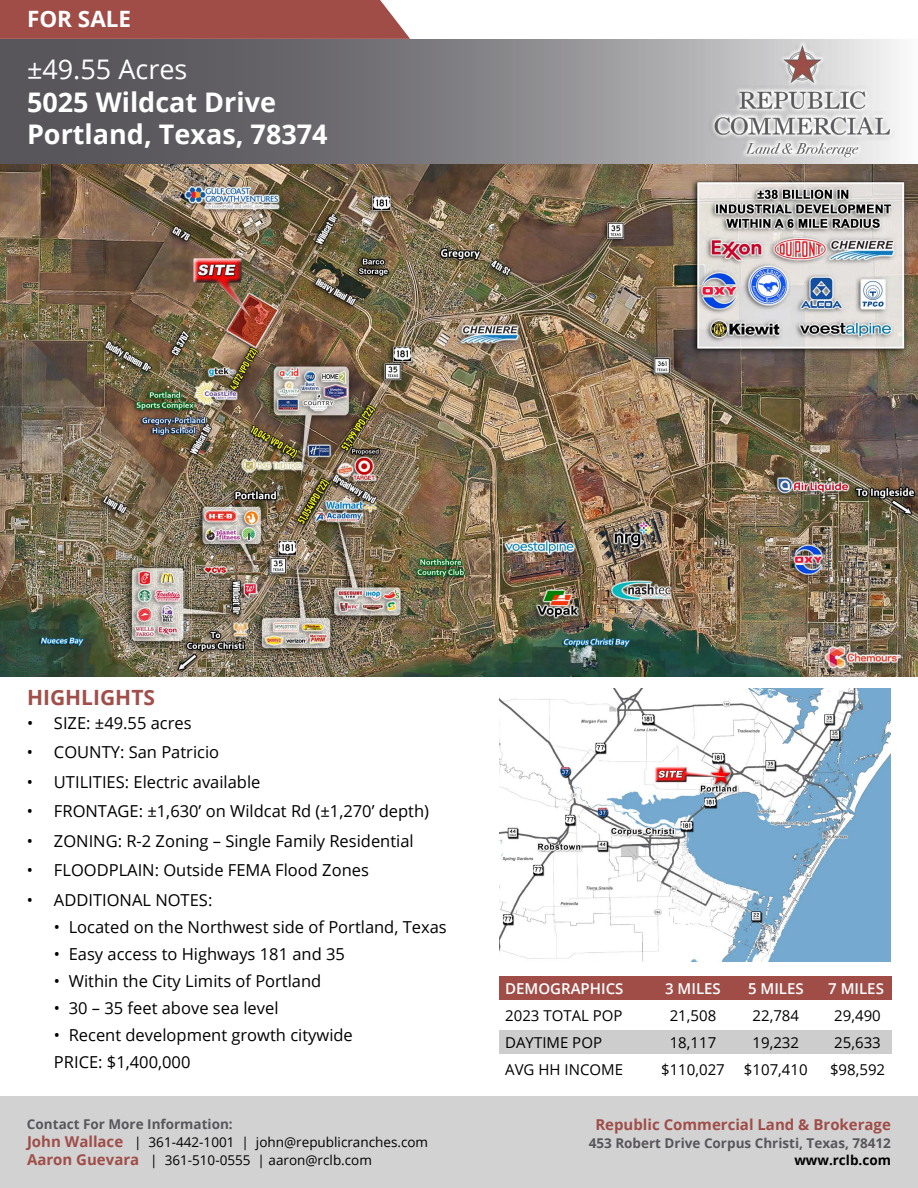
<style>
.page{position:relative;width:918px;height:1188px;background:#fff}
.page>*{position:absolute;margin:0;border:0;box-sizing:border-box;transform-origin:0 0}
.t1{font:700 27px/32.4px "Open Sans";color:#fff}
.t2{font:27px "Open Sans";color:#fff}
.t3{font:700 22.5px "Open Sans";color:#fff}
.t4{font:700 21px "Open Sans";color:#a04f4b}
.t5{font:16.5px/27px "Open Sans";color:#000}
.t6{font:15px/27px "Open Sans";color:#000}
.t7{font:700 15px "Open Sans";color:#a04d48}
.t8{font:600 15px "Open Sans";color:#fff}
.t9{font:13.5px/18px "Open Sans";color:#000}
.t10{font:700 13.5px "Open Sans";color:#58565b}
.t11{font:700 13.5px "Open Sans";color:#000}
.s1{font-weight:700;color:#58565b}
.s2{font-weight:700;font-size:15px;color:#a04d48}
</style>
<div class="page">
<svg style="left:0;top:39px;width:658px;height:126px;background:#737175"></svg>
<div style="left:0;top:1096px;width:918px;height:92px;background:#d2d2d3"></div>
<div style="left:0;top:0;width:410px;height:39px;background:#a04d48"></div>
<div style="left:500px;top:976px;width:392px;height:24px;background:#a04d48"></div>
<div style="left:500px;top:1030px;width:392px;height:24px;background:#cecdcd"></div>
<img style="left:0;top:165px;width:918px;height:511px">
<img style="left:500px;top:689px;width:391px;height:272px">
<img style="left:658px;top:39px;width:260px;height:141px">
<h2 class="t3" style="left:27px;top:3px;width:106px">FOR SALE</h2>
<h1 class="t2" style="left:27px;top:51px;width:162px">±49.55 Acres</h1>
<h1 class="t1" style="left:27px;top:85px;width:302px">5025 Wildcat Drive<br>Portland, Texas, 78374</h1>
<p class="t4" style="left:27px;top:682px;width:130px">HIGHLIGHTS</p>
<p class="t5" style="left:27px;top:709px;width:166px">• SIZE: ±49.55 acres</p>
<p class="t5" style="left:27px;top:738px;width:194px">• COUNTY: San Patricio</p>
<p class="t5" style="left:27px;top:768px;width:235px">• UTILITIES: Electric available</p>
<p class="t5" style="left:27px;top:797px;width:404px">• FRONTAGE: ±1,630’ on Wildcat Rd (±1,270’ depth)</p>
<p class="t5" style="left:27px;top:827px;width:388px">• ZONING: R-2 Zoning – Single Family Residential</p>
<p class="t5" style="left:27px;top:856px;width:343px">• FLOODPLAIN: Outside FEMA Flood Zones</p>
<p class="t5" style="left:27px;top:886px;width:187px">• ADDITIONAL NOTES:</p>
<p class="t5" style="left:54px;top:913px;width:394px">• Located on the Northwest side of Portland, Texas</p>
<p class="t5" style="left:54px;top:940px;width:293px">• Easy access to Highways 181 and 35</p>
<p class="t5" style="left:54px;top:967px;width:269px">• Within the City Limits of Portland</p>
<p class="t5" style="left:54px;top:994px;width:226px">• 30 – 35 feet above sea level</p>
<p class="t5" style="left:54px;top:1021px;width:300px">• Recent development growth citywide<br>PRICE: $1,400,000</p>
<p class="t9" style="left:27px;top:1115px;width:403px"><span class="s1">Contact For More Information:<br></span><span class="s2">John Wallace</span> | 361-442-1001 | john@republicranches.com<br><span class="s2">Aaron Guevara</span> | 361-510-0555 | aaron@rclb.com</p>
<p class="t8" style="left:505px;top:979px;width:120px">DEMOGRAPHICS</p>
<p class="t8" style="left:665px;top:979px;width:57px">3 MILES</p>
<p class="t8" style="left:748px;top:979px;width:57px">5 MILES</p>
<p class="t8" style="left:828px;top:979px;width:57px">7 MILES</p>
<p class="t6" style="left:505px;top:1002px;width:119px">2023 TOTAL POP<br>DAYTIME POP<br>AVG HH INCOME</p>
<p class="t6" style="left:661px;top:1002px;width:65px;text-align:center">21,508<br>18,117 $110,027</p>
<p class="t6" style="left:744px;top:1002px;width:65px;text-align:center">22,784<br>19,232 $107,410</p>
<p class="t6" style="left:830px;top:1002px;width:57px">29,490<br>25,633 $98,592</p>
<p class="t7" style="left:595px;top:1113px;width:297px">Republic Commercial Land &amp; Brokerage</p>
<p class="t10" style="left:589px;top:1133px;width:304px">453 Robert Drive Corpus Christi, Texas, 78412</p>
<p class="t11" style="left:794px;top:1151px;width:98px">www.rclb.com</p>
</div>
